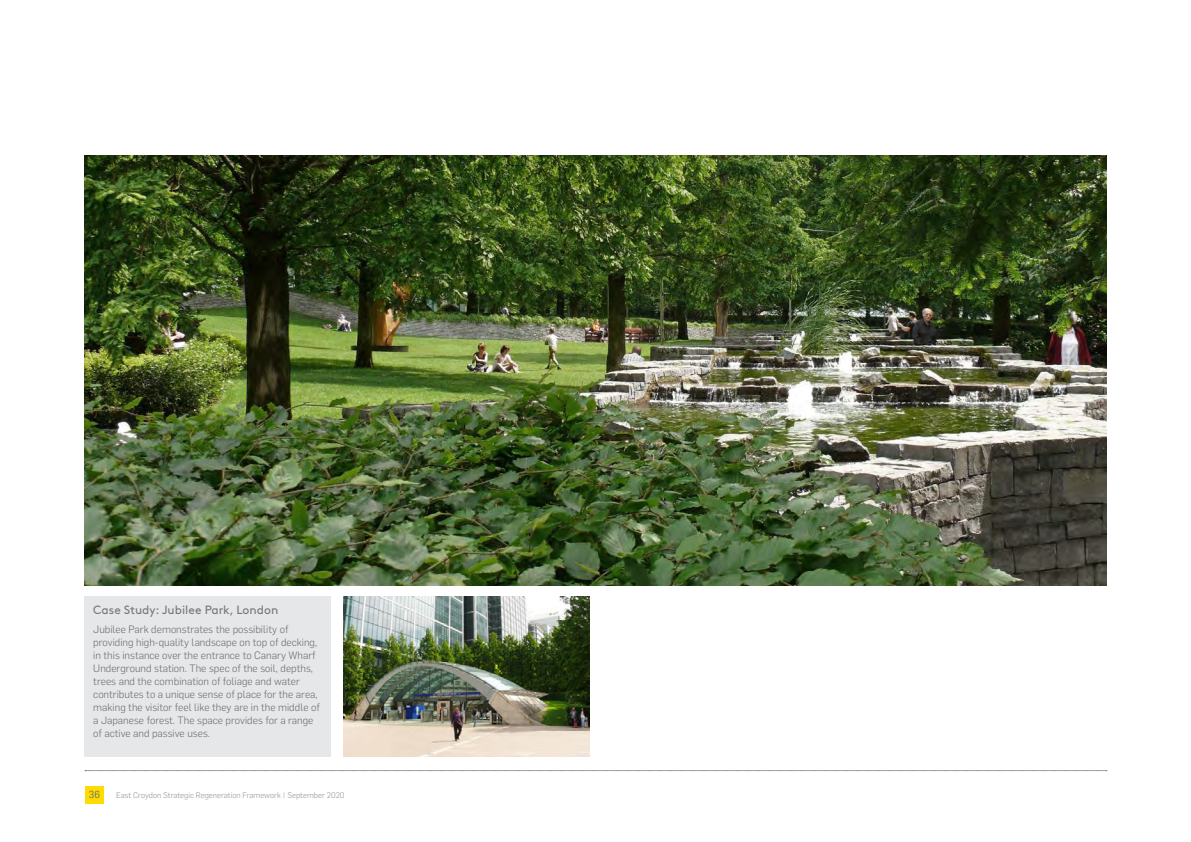
<style>
.page{position:relative;width:1191px;height:842px;background:#fff}
.page>*{position:absolute;margin:0;border:0;box-sizing:border-box;transform-origin:0 0}
.Heading_-_Topic{font:12px "Brown Pro";color:#76787b}
.ECMP_Main_Body{font:300 10.5px/13px "Flama";color:#6c6d70}
.t1{font:10px "Flama";color:#6c6d70}
.t2{font:300 8px "Flama";color:#939598}
</style>
<div class="page">
<div style="left:85px;top:785px;width:19px;height:18px;background:#ffdc01"></div>
<svg style="left:85px;top:770px;width:1022px;height:1px"></svg>
<img style="left:85px;top:156px;width:1021px;height:429px">
<div style="left:85px;top:597px;width:246px;height:160px;background:#e6e7e9"></div>
<img style="left:343px;top:597px;width:246px;height:160px">
<p class="Heading_-_Topic" style="left:93px;top:601px;width:186px">Case Study: Jubilee Park, London</p>
<p class="ECMP_Main_Body" style="left:93px;top:622px;width:228px">Jubilee Park demonstrates the possibility of providing high-quality landscape on top of decking, in this instance over the entrance to Canary Wharf Underground station. The spec of the soil, depths, trees and the combination of foliage and water contributes to a unique sense of place for the area, making the visitor feel like they are in the middle of a Japanese forest. The space provides for a range of active and passive uses.</p>
<p class="t1" style="left:89px;top:787px;width:13px">36</p>
<p class="t2" style="left:116px;top:790px;width:230px">East Croydon Strategic Regeneration Framework | September 2020</p>
</div>
